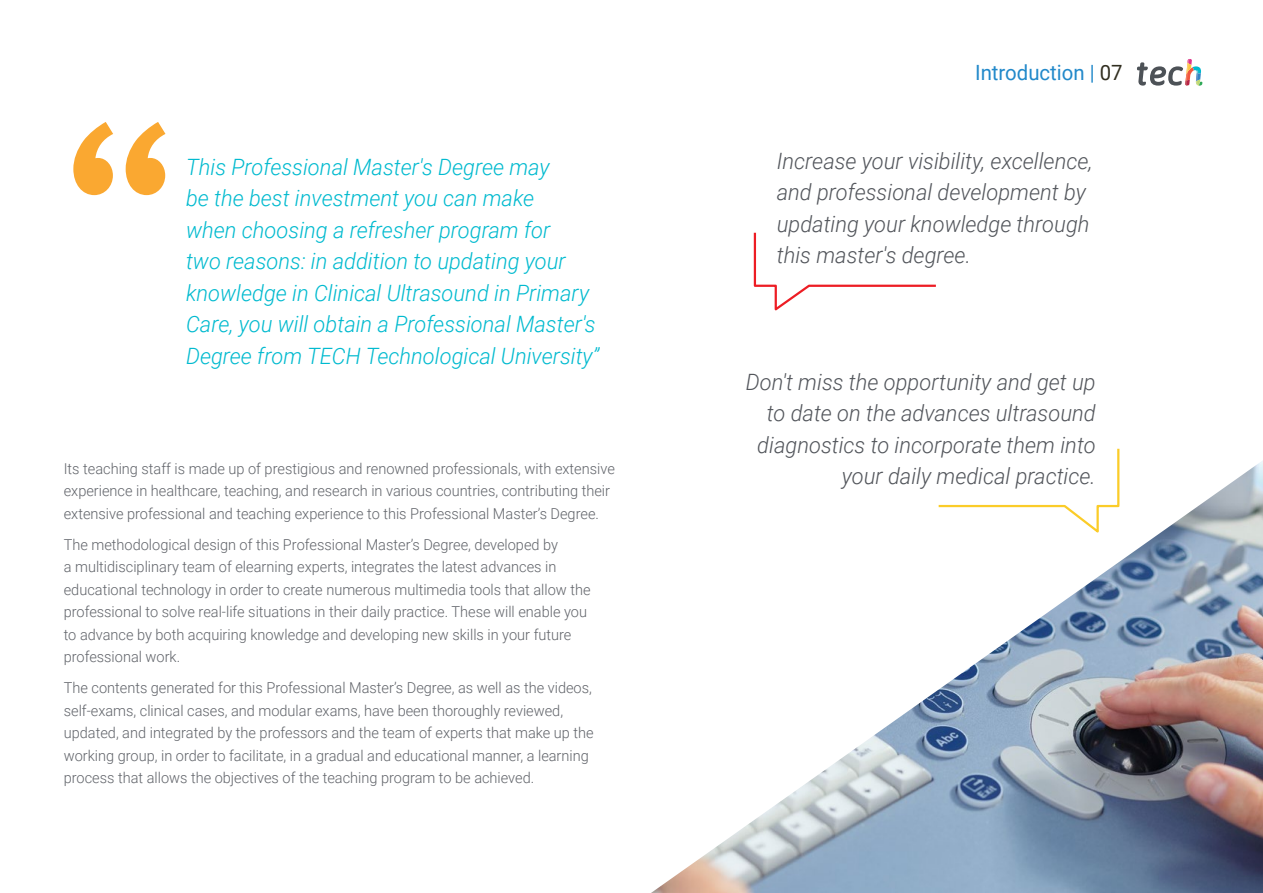
<style>
.page{position:relative;width:1263px;height:893px;background:#fff}
.page>*{position:absolute;margin:0;border:0;box-sizing:border-box;transform-origin:0 0}
.t1{font:italic 300 22.5px/31.5px "Roboto";color:#00bacf}
.t2{font:italic 300 22.5px/31.5px "Roboto";color:#52555b;text-align:right}
.t3{font:21px "Roboto";color:#2289ca}
.t4{font:300 15px/22.5px "Roboto";color:#61646a}
.s1{color:#312e20}
</style>
<div class="page">
<img style="left:651px;top:461px;width:612px;height:432px">
<svg style="left:1137px;top:59px;width:65px;height:27px"></svg>
<svg style="left:936px;top:448px;width:184px;height:88px"></svg>
<svg style="left:753px;top:232px;width:183px;height:79px"></svg>
<svg style="left:73px;top:122px;width:92px;height:73px"></svg>
<p class="t1" style="left:186px;top:150px;width:415px">This Professional Master's Degree may<br>be the best investment you can make<br>when choosing a refresher program for<br>two reasons: in addition to updating your knowledge in Clinical Ultrasound in Primary Care, you will obtain a Professional Master's Degree from TECH Technological University”</p>
<p class="t4" style="left:64px;top:456px;width:553px">Its teaching staff is made up of prestigious and renowned professionals, with extensive experience in healthcare, teaching, and research in various countries, contributing their extensive professional and teaching experience to this Professional Master’s Degree.</p>
<p class="t4" style="left:64px;top:532px;width:528px">The methodological design of this Professional Master’s Degree, developed by<br>a multidisciplinary team of elearning experts, integrates the latest advances in educational technology in order to create numerous multimedia tools that allow the professional to solve real-life situations in their daily practice. These will enable you to advance by both acquiring knowledge and developing new skills in your future professional work.</p>
<p class="t4" style="left:64px;top:676px;width:531px">The contents generated for this Professional Master’s Degree, as well as the videos, self-exams, clinical cases, and modular exams, have been thoroughly reviewed, updated, and integrated by the professors and the team of experts that make up the working group, in order to facilitate, in a gradual and educational manner, a learning process that allows the objectives of the teaching program to be achieved.</p>
<h2 class="t3" style="left:975px;top:57px;width:149px">Introduction | <span class="s1">07</span></h2>
<h1 class="t2" style="left:777px;top:144px;width:317px;text-align:left">Increase your visibility, excellence, and professional development by updating your knowledge through this master's degree.</h1>
<h1 class="t2" style="left:746px;top:365px;width:351px">Don't miss the opportunity and get up to date on the advances ultrasound diagnostics to incorporate them into your daily medical practice.</h1>
</div>
